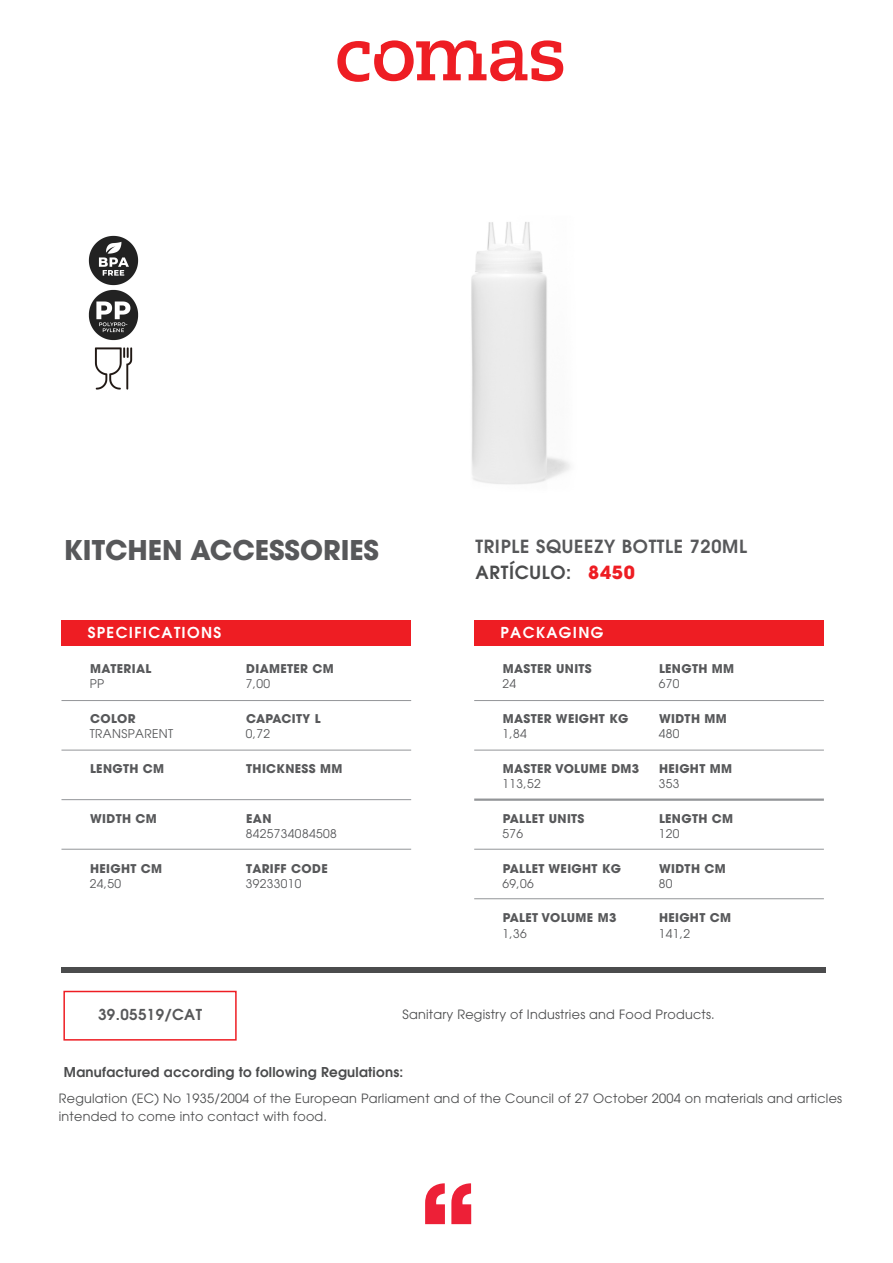
<style>
.page{position:relative;width:893px;height:1263px;background:#fff}
.page>*{position:absolute;margin:0;border:0;box-sizing:border-box;transform-origin:0 0}
.t1{font:700 27px "Avant Garde";color:#57585a}
.t2{font:600 18px/25.7px "Avant Garde";letter-spacing:.04em;color:#57585a}
.t3{font:600 15px "Avant Garde";letter-spacing:.09em;color:#fff}
.t4{font:600 15px "Avant Garde";letter-spacing:.03em;color:#57585a}
.t5{font:600 13.5px "Avant Garde";letter-spacing:.02em;color:#4b4c4d}
.t6{font:12.75px/18px "Avant Garde";letter-spacing:.02em;color:#4b4c4d}
.t7{font:700 12px "Avant Garde";letter-spacing:.03em;color:#57585a}
.t8{font:12px "Avant Garde";letter-spacing:.03em;color:#57585a}
.s1{color:#4b4c4d}
.s2{font-weight:700;color:#ee1d23}
</style>
<div class="page">
<svg style="left:425px;top:1183px;width:20px;height:41px"></svg>
<svg style="left:451px;top:1183px;width:20px;height:41px"></svg>
<svg style="left:337px;top:40px;width:226px;height:42px"></svg>
<div style="left:61px;top:620px;width:350px;height:25px;background:#ee1d23"></div>
<div style="left:61px;top:967px;width:765px;height:6px;background:#4b4c4d"></div>
<hr style="left:61px;top:700px;width:350px;height:1px;background:#939598">
<hr style="left:61px;top:750px;width:350px;height:1px;background:#939598">
<hr style="left:61px;top:799px;width:350px;height:1px;background:#939598">
<hr style="left:61px;top:849px;width:350px;height:1px;background:#939598">
<div style="left:474px;top:620px;width:350px;height:25px;background:#ee1d23"></div>
<hr style="left:474px;top:700px;width:350px;height:1px;background:#939598">
<hr style="left:474px;top:750px;width:350px;height:1px;background:#939598">
<hr style="left:474px;top:798px;width:350px;height:3px;background:#939598">
<hr style="left:474px;top:849px;width:350px;height:1px;background:#939598">
<hr style="left:474px;top:898px;width:350px;height:1px;background:#939598">
<div style="left:63px;top:991px;width:174px;height:49px;border:2px solid #ee1d23"></div>
<img style="left:88px;top:235px;width:51px;height:155px">
<img style="left:471px;top:222px;width:99px;height:263px">
<h1 class="t1" style="left:64px;top:532px;width:317px">KITCHEN ACCESSORIES</h1>
<h2 class="t2" style="left:475px;top:533px;width:273px">TRIPLE SQUEEZY BOTTLE 720ML<br><span class="s1">ARTÍCULO:</span> <span class="s2">8450</span></h2>
<p class="t3" style="left:88px;top:623px;width:135px">SPECIFICATIONS</p>
<p class="t7" style="left:90px;top:661px;width:63px">MATERIAL</p>
<p class="t7" style="left:246px;top:661px;width:89px">DIAMETER CM</p>
<p class="t3" style="left:500px;top:623px;width:104px">PACKAGING</p>
<p class="t7" style="left:503px;top:661px;width:91px">MASTER UNITS</p>
<p class="t7" style="left:659px;top:661px;width:77px">LENGTH MM</p>
<p class="t8" style="left:90px;top:677px;width:16px">PP</p>
<p class="t7" style="left:90px;top:711px;width:47px">COLOR</p>
<p class="t8" style="left:90px;top:727px;width:85px">TRANSPARENT</p>
<p class="t8" style="left:246px;top:677px;width:26px">7,00</p>
<p class="t8" style="left:246px;top:727px;width:26px">0,72</p>
<p class="t7" style="left:246px;top:711px;width:76px">CAPACITY L</p>
<p class="t8" style="left:502px;top:677px;width:15px">24</p>
<p class="t8" style="left:659px;top:677px;width:22px">670</p>
<p class="t7" style="left:503px;top:711px;width:127px">MASTER WEIGHT KG</p>
<p class="t7" style="left:659px;top:711px;width:69px">WIDTH MM</p>
<p class="t8" style="left:502px;top:727px;width:26px">1,84</p>
<p class="t8" style="left:659px;top:727px;width:22px">480</p>
<p class="t7" style="left:90px;top:761px;width:76px">LENGTH CM</p>
<p class="t7" style="left:246px;top:761px;width:98px">THICKNESS MM</p>
<p class="t7" style="left:503px;top:761px;width:138px">MASTER VOLUME DM3</p>
<p class="t7" style="left:659px;top:761px;width:75px">HEIGHT MM</p>
<p class="t8" style="left:502px;top:777px;width:40px">113,52</p>
<p class="t8" style="left:659px;top:777px;width:22px">353</p>
<p class="t7" style="left:90px;top:810px;width:68px">WIDTH CM</p>
<p class="t7" style="left:246px;top:810px;width:27px">EAN</p>
<p class="t7" style="left:503px;top:810px;width:83px">PALLET UNITS</p>
<p class="t7" style="left:659px;top:810px;width:76px">LENGTH CM</p>
<p class="t8" style="left:246px;top:826px;width:92px">8425734084508</p>
<p class="t8" style="left:502px;top:826px;width:22px">576</p>
<p class="t8" style="left:659px;top:826px;width:22px">120</p>
<p class="t7" style="left:90px;top:860px;width:74px">HEIGHT CM</p>
<p class="t7" style="left:246px;top:860px;width:83px">TARIFF CODE</p>
<p class="t7" style="left:503px;top:860px;width:120px">PALLET WEIGHT KG</p>
<p class="t7" style="left:659px;top:860px;width:68px">WIDTH CM</p>
<p class="t8" style="left:90px;top:876px;width:33px">24,50</p>
<p class="t8" style="left:246px;top:876px;width:57px">39233010</p>
<p class="t8" style="left:502px;top:876px;width:33px">69,06</p>
<p class="t8" style="left:502px;top:926px;width:26px">1,36</p>
<p class="t7" style="left:503px;top:910px;width:115px">PALET VOLUME M3</p>
<p class="t8" style="left:659px;top:876px;width:15px">80</p>
<p class="t7" style="left:659px;top:910px;width:74px">HEIGHT CM</p>
<p class="t8" style="left:659px;top:926px;width:33px">141,2</p>
<p class="t4" style="left:98px;top:1005px;width:105px">39.05519/CAT</p>
<p class="t6" style="left:402px;top:1006px;width:314px">Sanitary Registry of Industries and Food Products.</p>
<p class="t5" style="left:64px;top:1063px;width:341px">Manufactured according to following Regulations:</p>
<p class="t6" style="left:59px;top:1090px;width:785px">Regulation (EC) No 1935/2004 of the European Parliament and of the Council of 27 October 2004 on materials and articles intended to come into contact with food.</p>
</div>
